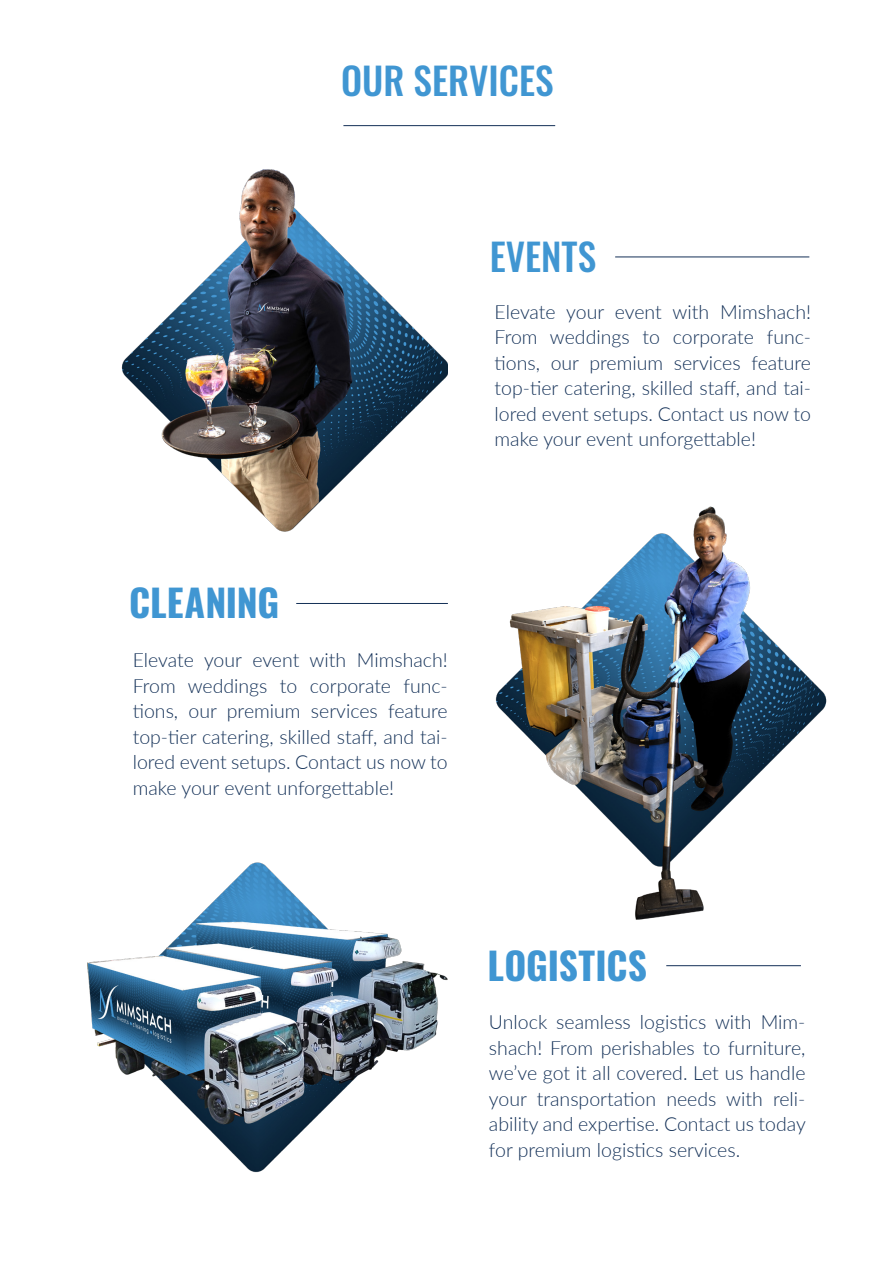
<style>
.page{position:relative;width:893px;height:1263px;background:#fff}
.page>*{position:absolute;margin:0;border:0;box-sizing:border-box;transform-origin:0 0}
.Main_Caption{font:500 37.5px "Oswald";color:#4096d2}
.t1{font:700 37.5px "Oswald";letter-spacing:-.005em;color:#4096d2}
.Main_paragraph_Style{font:300 19.5px/25.5px "Lato";color:#143158;text-align:justify}
</style>
<div class="page">
<hr style="left:343px;top:125px;width:212px;height:1px;background:#143057">
<img style="left:495px;top:506px;width:332px;height:414px">
<img style="left:121px;top:169px;width:327px;height:363px">
<img style="left:87px;top:862px;width:361px;height:311px">
<hr style="left:615px;top:257px;width:194px;height:1px;background:#143057">
<hr style="left:296px;top:603px;width:152px;height:1px;background:#143057">
<hr style="left:666px;top:965px;width:135px;height:1px;background:#143057">
<p class="Main_Caption" style="left:341px;top:61px;width:214px">OUR SERVICES</p>
<p class="Main_Caption" style="left:490px;top:237px;width:108px">EVENTS</p>
<p class="Main_paragraph_Style" style="left:495px;top:298px;width:318px">Elevate your event with Mimshach!<br>From weddings to corporate func&shy;tions, our premium services feature top-tier catering, skilled staff, and tai&shy;lored event setups. Contact us now to make your event unforgettable!</p>
<p class="t1" style="left:129px;top:583px;width:152px">CLEANING</p>
<p class="Main_paragraph_Style" style="left:133px;top:647px;width:317px">Elevate your event with Mimshach!<br>From weddings to corporate func&shy;tions, our premium services feature top-tier catering, skilled staff, and tai&shy;lored event setups. Contact us now to make your event unforgettable!</p>
<p class="t1" style="left:488px;top:946px;width:161px">LOGISTICS</p>
<p class="Main_paragraph_Style" style="left:489px;top:1009px;width:318px">Unlock seamless logistics with Mim&shy;shach! From perishables to furniture, we’ve got it all covered. Let us handle your transportation needs with reli&shy;ability and expertise. Contact us today for premium logistics services.</p>
</div>
